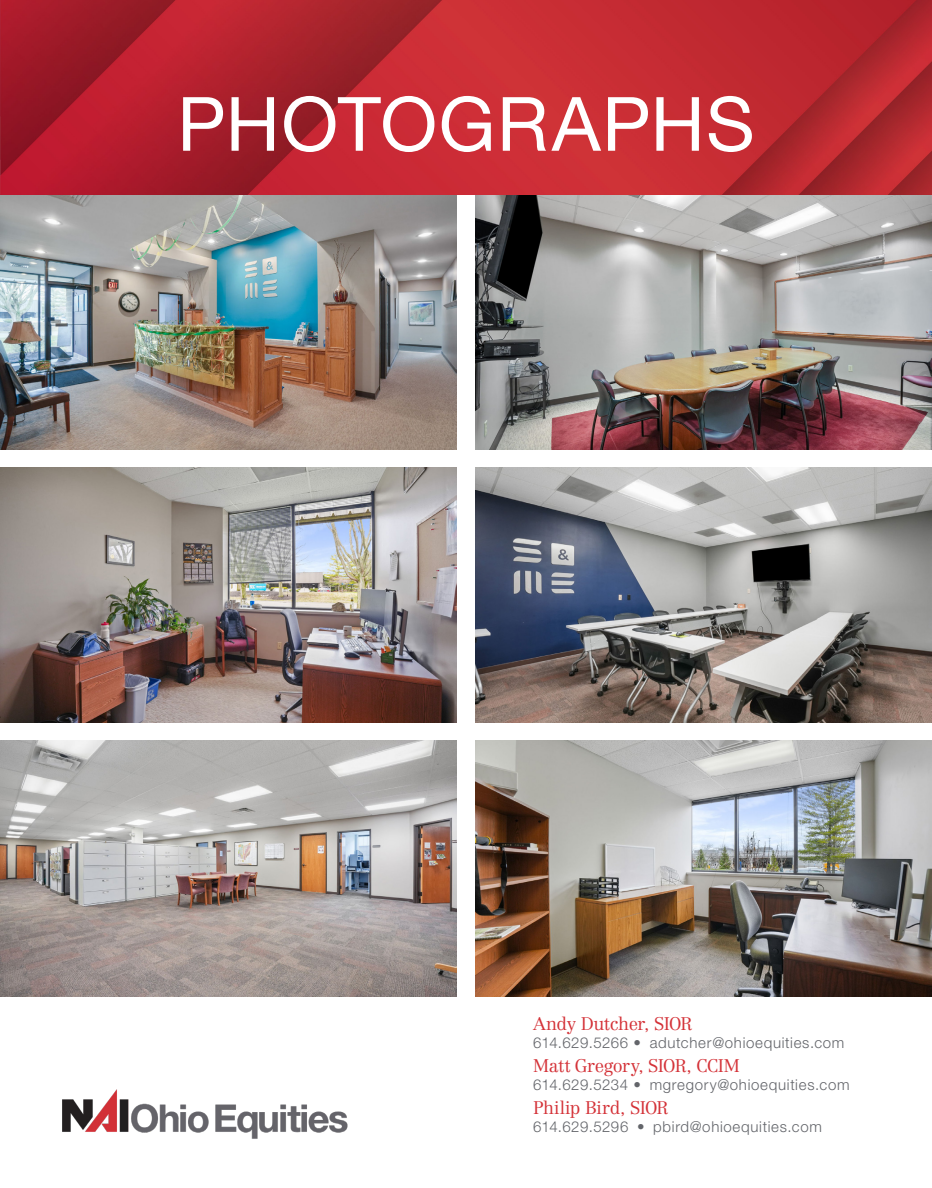
<style>
.page{position:relative;width:932px;height:1188px;background:#fff}
.page>*{position:absolute;margin:0;border:0;box-sizing:border-box;transform-origin:0 0}
.Building_Name_and_Address_-_Header_-_Red{font:75px "Helvetica Neue LT Std";letter-spacing:.015em;color:#fff}
.Agent_Name{font:300 18px "Centennial LT Std";letter-spacing:-.03em;color:#d43238}
.Contact_Info{font:300 15px "Helvetica Neue LT Std";letter-spacing:.045em;color:#63656a}
</style>
<div class="page">
<img style="left:62px;top:1089px;width:286px;height:50px">
<img style="left:0;top:194px;width:457px;height:255px">
<img style="left:475px;top:194px;width:457px;height:255px">
<img style="left:0;top:467px;width:457px;height:256px">
<img style="left:475px;top:467px;width:457px;height:256px">
<img style="left:0;top:741px;width:457px;height:255px">
<img style="left:475px;top:741px;width:457px;height:255px">
<img style="left:0;top:0;width:932px;height:194px">
<p class="Building_Name_and_Address_-_Header_-_Red" style="left:177px;top:79px;width:579px">PHOTOGRAPHS</p>
<p class="Agent_Name" style="left:533px;top:1013px;width:161px">Andy Dutcher, SIOR</p>
<p class="Contact_Info" style="left:533px;top:1033px;width:313px">614.629.5266 • adutcher@ohioequities.com</p>
<p class="Agent_Name" style="left:533px;top:1055px;width:208px">Matt Gregory, SIOR, CCIM</p>
<p class="Contact_Info" style="left:533px;top:1075px;width:318px">614.629.5234 • mgregory@ohioequities.com</p>
<p class="Agent_Name" style="left:533px;top:1097px;width:137px">Philip Bird, SIOR</p>
<p class="Contact_Info" style="left:533px;top:1117px;width:290px">614.629.5296 • pbird@ohioequities.com</p>
</div>
